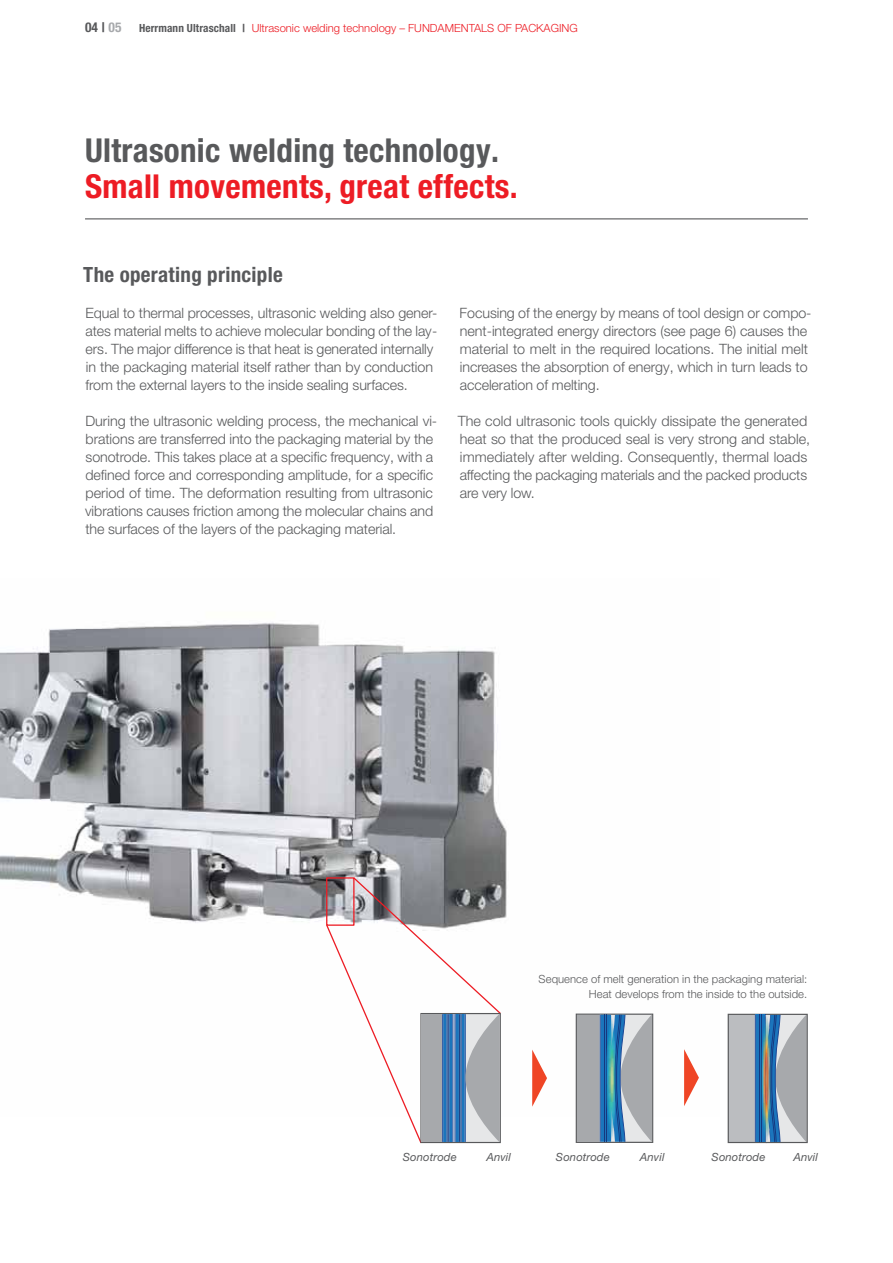
<style>
.page{position:relative;width:893px;height:1263px;background:#fff}
.page>*{position:absolute;margin:0;border:0;box-sizing:border-box;transform-origin:0 0}
.t1{font:700 condensed 33px "Helvetica Neue LT Pro";letter-spacing:.01em;color:#58595b}
.t2{font:700 condensed 33px "Helvetica Neue LT Pro";letter-spacing:.01em;color:#ed1c24}
.t3{font:700 condensed 21px "Helvetica Neue LT Pro";letter-spacing:.015em;color:#58595b}
.t4{font:300 14.25px/18px "Helvetica Neue LT Pro";letter-spacing:-.005em;color:#58595b}
.t5{font:700 condensed 13.5px "Helvetica Neue LT Pro";color:#58595b}
.t6{font:300 11.25px/15px "Helvetica Neue LT Pro";letter-spacing:.005em;color:#58595b;text-align:right}
.t7{font:300 11.25px "Helvetica Neue LT Pro";color:#ed1c24}
.t8{font:italic 11.25px "Helvetica Neue LT Pro";letter-spacing:.01em;color:#58595b}
.s1{color:#a7a9ac}
.s2{font-weight:700;font-stretch:condensed;color:#58595b}
</style>
<div class="page">
<hr style="left:85px;top:218px;width:723px;height:1px;background:#58595b">
<img style="left:0;top:622px;width:654px;height:494px">
<svg style="left:532px;top:1049px;width:15px;height:58px"></svg>
<svg style="left:684px;top:1049px;width:15px;height:57px"></svg>
<svg style="left:325px;top:876px;width:177px;height:268px"></svg>
<svg style="left:576px;top:1013px;width:77px;height:130px;background:#95a3b1"></svg>
<hr style="left:600px;top:1015px;width:1px;height:127px;background:#1a4797">
<hr style="left:604px;top:1015px;width:1px;height:127px;background:#15387f">
<hr style="left:606px;top:1015px;width:1px;height:127px;background:#15387f">
<img style="left:607px;top:1016px;width:9px;height:124px">
<img style="left:615px;top:1053px;width:1px;height:50px">
<img style="left:606px;top:1059px;width:1px;height:38px">
<svg style="left:728px;top:1014px;width:80px;height:130px;background:#98a6b6"></svg>
<img style="left:769px;top:1031px;width:2px;height:95px">
<img style="left:766px;top:1028px;width:3px;height:101px">
<img style="left:770px;top:1051px;width:1px;height:54px">
<img style="left:762px;top:1017px;width:3px;height:124px">
<img style="left:761px;top:1054px;width:1px;height:50px">
<p class="t5" style="left:85px;top:22px;width:38px">04 | <span class="s1">05</span></p>
<p class="t7" style="left:139px;top:24px;width:440px"><span class="s2">Herrmann Ultraschall |</span> Ultrasonic welding technology – FUNDAMENTALS OF PACKAGING</p>
<h1 class="t1" style="left:85px;top:138px;width:416px">Ultrasonic welding technology.</h1>
<h1 class="t2" style="left:85px;top:174px;width:434px">Small movements, great effects.</h1>
<h2 class="t3" style="left:83px;top:267px;width:201px">The operating principle</h2>
<p class="t4" style="left:85px;top:305px;width:353px">Equal to thermal processes, ultrasonic welding also gener&shy;ates material melts to achieve molecular bonding of the lay&shy;ers. The major difference is that heat is generated internally in the packaging material itself rather than by conduction from the external layers to the inside sealing surfaces.</p>
<p class="t4" style="left:85px;top:413px;width:354px">During the ultrasonic welding process, the mechanical vi&shy;brations are transferred into the packaging material by the sonotrode. This takes place at a specific frequency, with a defined force and corresponding amplitude, for a specific period of time. The deformation resulting from ultrasonic vibrations causes friction among the molecular chains and the surfaces of the layers of the packaging material.</p>
<p class="t4" style="left:460px;top:305px;width:353px">Focusing of the energy by means of tool design or compo&shy;nent-integrated energy directors (see page 6) causes the material to melt in the required locations. The initial melt increases the absorption of energy, which in turn leads to acceleration of melting.</p>
<p class="t4" style="left:458px;top:413px;width:354px">The cold ultrasonic tools quickly dissipate the generated heat so that the produced seal is very strong and stable, immediately after welding. Consequently, thermal loads affecting the packaging materials and the packed products are very low.</p>
<p class="t6" style="left:539px;top:973px;width:270px">Sequence of melt generation in the packaging material:<br>Heat develops from the inside to the outside.</p>
<p class="t8" style="left:403px;top:1153px;width:55px">Sonotrode</p>
<p class="t8" style="left:556px;top:1153px;width:55px">Sonotrode</p>
<p class="t8" style="left:712px;top:1153px;width:55px">Sonotrode</p>
<p class="t8" style="left:486px;top:1153px;width:26px">Anvil</p>
<p class="t8" style="left:640px;top:1153px;width:26px">Anvil</p>
<p class="t8" style="left:793px;top:1153px;width:26px">Anvil</p>
</div>
